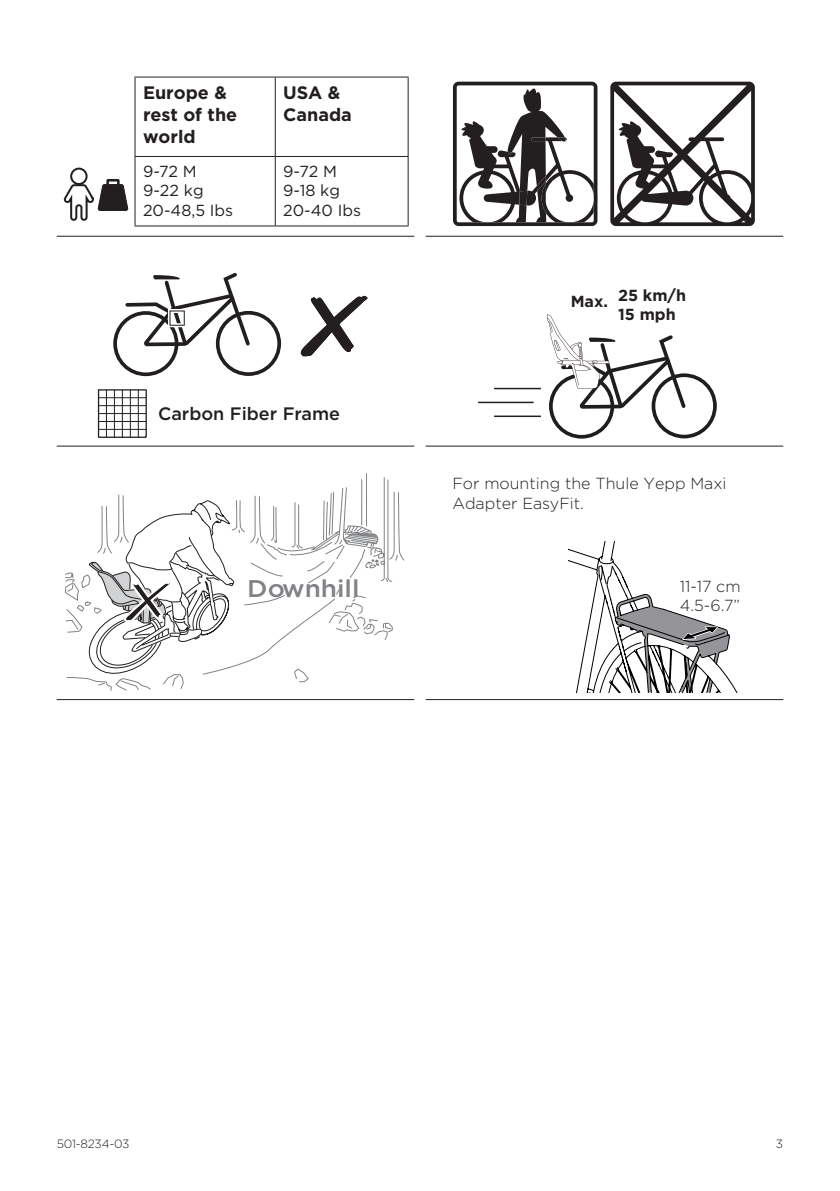
<style>
.page{position:relative;width:840px;height:1191px;background:#fff}
.page>*{position:absolute;margin:0;border:0;box-sizing:border-box;transform-origin:0 0}
.t1{font:500 24.2px "Thule";color:#808285;scale:1.08 1}
.t2{font:700 18px/21.6px "Thule";color:#231f20}
.t3{font:500 18px "Thule";color:#231f20}
.t4{font:300 16px/20px "Thule";color:#231f20}
.t5{font:16px "Thule";color:#231f20}
.t6{font:700 16px "Thule";color:#231f20}
.t7{font:300 12px "Thule";letter-spacing:-.02em;color:#231f20}
</style>
<div class="page">
<svg style="left:65px;top:473px;width:339px;height:218px"></svg>
<svg style="left:84px;top:500px;width:150px;height:174px"></svg>
<svg style="left:546px;top:314px;width:170px;height:124px"></svg>
<hr style="left:494px;top:388px;width:46px;height:1px;background:#231f20">
<hr style="left:478px;top:402px;width:55px;height:1px;background:#231f20">
<hr style="left:494px;top:415px;width:46px;height:2px;background:#231f20">
<svg style="left:453px;top:82px;width:144px;height:144px"></svg>
<svg style="left:610px;top:82px;width:144px;height:144px"></svg>
<hr style="left:57px;top:445px;width:357px;height:1px;background:#231f20">
<hr style="left:425px;top:445px;width:357px;height:1px;background:#231f20">
<hr style="left:57px;top:699px;width:357px;height:1px;background:#231f20">
<hr style="left:425px;top:699px;width:357px;height:1px;background:#231f20">
<hr style="left:98px;top:389px;width:48px;height:1px;background:#231f20">
<hr style="left:98px;top:397px;width:48px;height:1px;background:#231f20">
<hr style="left:98px;top:405px;width:48px;height:1px;background:#231f20">
<hr style="left:98px;top:413px;width:48px;height:1px;background:#231f20">
<hr style="left:98px;top:421px;width:48px;height:1px;background:#231f20">
<hr style="left:98px;top:429px;width:48px;height:1px;background:#231f20">
<hr style="left:98px;top:436px;width:48px;height:2px;background:#231f20">
<hr style="left:145px;top:389px;width:2px;height:48px;background:#231f20">
<hr style="left:138px;top:389px;width:1px;height:48px;background:#231f20">
<hr style="left:130px;top:389px;width:1px;height:48px;background:#231f20">
<hr style="left:122px;top:389px;width:1px;height:48px;background:#231f20">
<hr style="left:114px;top:389px;width:1px;height:48px;background:#231f20">
<hr style="left:106px;top:389px;width:1px;height:48px;background:#231f20">
<hr style="left:98px;top:389px;width:1px;height:48px;background:#231f20">
<svg style="left:300px;top:296px;width:67px;height:60px"></svg>
<svg style="left:113px;top:273px;width:168px;height:103px"></svg>
<div style="left:169px;top:310px;width:16px;height:16px;border:1px solid #231f20"></div>
<svg style="left:568px;top:541px;width:169px;height:151px"></svg>
<hr style="left:274px;top:78px;width:1px;height:78px;background:#231f20">
<hr style="left:274px;top:157px;width:1px;height:68px;background:#231f20">
<hr style="left:134px;top:77px;width:141px;height:1px;background:#231f20">
<hr style="left:134px;top:78px;width:1px;height:78px;background:#231f20">
<hr style="left:275px;top:77px;width:133px;height:1px;background:#231f20">
<hr style="left:407px;top:78px;width:1px;height:78px;background:#231f20">
<hr style="left:134px;top:156px;width:141px;height:1px;background:#231f20">
<hr style="left:134px;top:157px;width:1px;height:68px;background:#231f20">
<hr style="left:275px;top:156px;width:133px;height:1px;background:#231f20">
<hr style="left:407px;top:157px;width:1px;height:68px;background:#231f20">
<hr style="left:134px;top:225px;width:141px;height:1px;background:#231f20">
<hr style="left:275px;top:225px;width:133px;height:1px;background:#231f20">
<div style="left:106px;top:179px;width:14px;height:8px;border:3px solid #231f20"></div>
<div style="left:70px;top:168px;width:18px;height:17px;border:2px solid #231f20;border-radius:50%"></div>
<svg style="left:63px;top:183px;width:65px;height:38px"></svg>
<hr style="left:57px;top:236px;width:357px;height:1px;background:#231f20">
<hr style="left:425px;top:236px;width:357px;height:1px;background:#231f20">
<p class="t2" style="left:143px;top:83px;width:85px">Europe &amp;</p>
<p class="t2" style="left:143px;top:104px;width:96px">rest of the world</p>
<p class="t5" style="left:143px;top:161px;width:55px">9-72 M</p>
<p class="t5" style="left:143px;top:181px;width:62px">9-22 kg</p>
<p class="t5" style="left:143px;top:200px;width:92px">20-48,5 Ibs</p>
<p class="t2" style="left:283px;top:83px;width:59px">USA &amp;</p>
<p class="t2" style="left:283px;top:104px;width:70px">Canada</p>
<p class="t5" style="left:283px;top:161px;width:55px">9-72 M</p>
<p class="t5" style="left:283px;top:181px;width:58px">9-18 kg</p>
<p class="t5" style="left:283px;top:200px;width:79px">20-40 Ibs</p>
<p class="t3" style="left:158px;top:401px;width:183px">Carbon Fiber Frame</p>
<h1 class="t1" style="left:247px;top:572px;width:105px">Downhill</h1>
<p class="t6" style="left:570px;top:292px;width:39px">Max.</p>
<p class="t6" style="left:617px;top:286px;width:69px">25 km/h</p>
<p class="t6" style="left:617px;top:305px;width:59px">15 mph</p>
<p class="t4" style="left:452px;top:473px;width:275px">For mounting the Thule Yepp Maxi<br>Adapter EasyFit.</p>
<p class="t4" style="left:679px;top:575px;width:62px">11-17 cm</p>
<p class="t4" style="left:679px;top:595px;width:62px">4.5-6.7”</p>
<p class="t7" style="left:57px;top:1135px;width:74px">501-8234-03</p>
<p class="t7" style="left:775px;top:1135px;width:9px">3</p>
</div>
